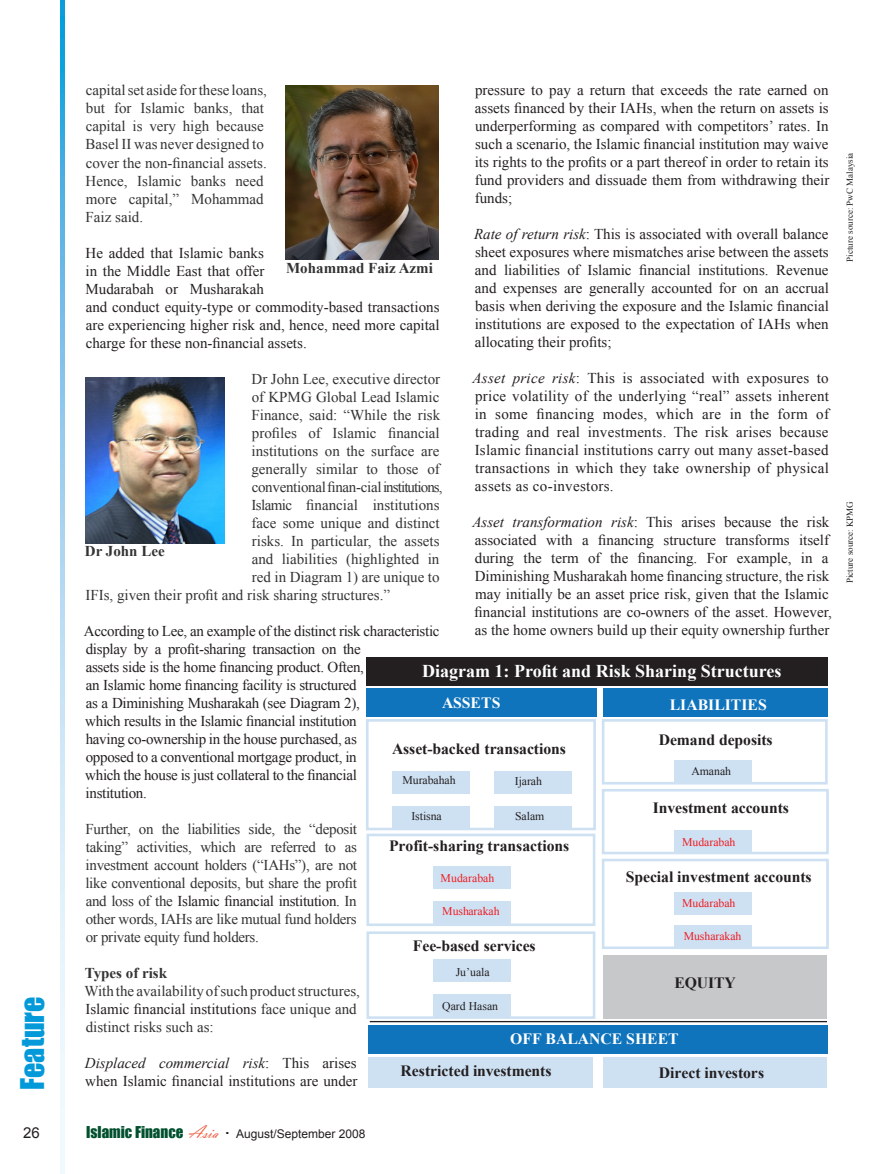
<style>
.page{position:relative;width:872px;height:1174px;background:#fff}
.page>*{position:absolute;margin:0;border:0;box-sizing:border-box;transform-origin:0 0}
.t1{font:30px "Impact";color:#049ada}
.Body_Text{font:700 18px "Times New Roman";color:#fff}
.t2{font:700 15.75px "Times New Roman";letter-spacing:-.005em;color:#231f20}
.t3{font:700 15.75px "Times New Roman";color:#fff}
.Body_Text-2{font:15px/18px "Times New Roman";color:#231f20}
.Body_Text-3{font:15px/18px "Times New Roman";color:#333}
.Body_Text-4{font:15px/18px "Times New Roman";letter-spacing:-.02em;color:#231f20}
.Body_Text-5{font:700 15px "Times New Roman";color:#333}
.Body_Text-6{font:15px "Times New Roman";letter-spacing:-.02em;color:#333}
.t4{font:15px "Arial";color:#231f20}
.t5{font:12px "Arial";color:#231f20}
.t6{font:11.85px "Times New Roman";letter-spacing:-.005em;color:#231f20}
.t7{font:11.85px "Times New Roman";letter-spacing:-.005em;color:#ee1d23}
.t8{font:9px "Times New Roman";color:#231f20}
.s1{font-style:italic}
.s2{color:#231f20}
.s3{font-family:"Impact";font-size:15px;color:#00502e}
.s4{font-family:"Vladimir Script";font-size:18px;color:#ef5032}
</style>
<div class="page">
<svg style="left:60px;top:0;width:5px;height:1174px;background:#a1d4f0"></svg>
<svg style="left:366px;top:719px;width:230px;height:300px"></svg>
<div style="left:366px;top:688px;width:230px;height:28px;background:#1074bc"></div>
<div style="left:603px;top:688px;width:225px;height:28px;background:#1074bc"></div>
<div style="left:603px;top:1057px;width:224px;height:31px;background:#cee1f3"></div>
<div style="left:368px;top:1057px;width:224px;height:31px;background:#cee1f3"></div>
<svg style="left:602px;top:719px;width:227px;height:230px"></svg>
<div style="left:603px;top:954px;width:224px;height:64px;background:#c7c8ca"></div>
<div style="left:422px;top:958px;width:103px;height:23px;background:#fff"></div>
<div style="left:422px;top:985px;width:103px;height:23px;background:#fff"></div>
<div style="left:423px;top:865px;width:103px;height:23px;background:#fff"></div>
<div style="left:423px;top:892px;width:103px;height:23px;background:#fff"></div>
<div style="left:392px;top:771px;width:78px;height:23px;background:#cee1f3"></div>
<div style="left:674px;top:760px;width:77px;height:23px;background:#cee1f3"></div>
<div style="left:674px;top:830px;width:77px;height:23px;background:#cee1f3"></div>
<div style="left:674px;top:892px;width:77px;height:23px;background:#cee1f3"></div>
<div style="left:674px;top:925px;width:77px;height:22px;background:#cee1f3"></div>
<div style="left:392px;top:805px;width:78px;height:23px;background:#cee1f3"></div>
<div style="left:433px;top:866px;width:78px;height:23px;background:#cee1f3"></div>
<div style="left:433px;top:901px;width:78px;height:23px;background:#cee1f3"></div>
<div style="left:433px;top:959px;width:78px;height:23px;background:#cee1f3"></div>
<div style="left:433px;top:994px;width:78px;height:23px;background:#cee1f3"></div>
<div style="left:494px;top:771px;width:78px;height:23px;background:#cee1f3"></div>
<div style="left:494px;top:805px;width:78px;height:23px;background:#cee1f3"></div>
<div style="left:368px;top:1025px;width:459px;height:29px;background:#1074bc"></div>
<hr style="left:370px;top:1021px;width:457px;height:1px;background:#231f20">
<img style="left:286px;top:85px;width:153px;height:174px">
<img style="left:86px;top:377px;width:138px;height:166px">
<div style="left:366px;top:657px;width:462px;height:29px;background:#231f20"></div>
<p class="t1" style="left:9px;top:1089px;width:95px;rotate:-90deg">Feature</p>
<p class="Body_Text-2" style="left:474px;top:80px;width:356px;text-align:justify">pressure to pay a return that exceeds the rate earned on assets financed by their IAHs, when the return on assets is underperforming as compared with competitors’ rates. In such a scenario, the Islamic financial institution may waive its rights to the profits or a part thereof in order to retain its fund providers and dissuade them from withdrawing their funds;</p>
<p class="Body_Text-2" style="left:474px;top:224px;width:356px;text-align:justify"><span class="s1">Rate of return risk</span>: This is associated with overall balance sheet exposures where mismatches arise between the assets and liabilities of Islamic financial institutions. Revenue and expenses are generally accounted for on an accrual basis when deriving the exposure and the Islamic financial institutions are exposed to the expectation of IAHs when allocating their profits;</p>
<p class="Body_Text-2" style="left:472px;top:368px;width:358px;text-align:justify"><span class="s1">Asset price risk</span>: This is associated with exposures to price volatility of the underlying “real” assets inherent in some financing modes, which are in the form of trading and real investments. The risk arises because Islamic financial institutions carry out many asset-based transactions in which they take ownership of physical assets as co-investors.</p>
<p class="Body_Text-2" style="left:472px;top:512px;width:361px"><span class="s1">Asset transformation risk</span>: This arises because the risk associated with a financing structure transforms itself during the term of the financing. For example, in a Diminishing Musharakah home financing structure, the risk may initially be an asset price risk, given that the Islamic financial institutions are co-owners of the asset. However, as the home owners build up their equity ownership further</p>
<p class="Body_Text" style="left:422px;top:658px;width:361px">Diagram 1: Profit and Risk Sharing Structures</p>
<p class="Body_Text-3" style="left:86px;top:81px;width:183px">capital set aside for these loans, but for Islamic banks, that capital is very high because<br>Basel II was never designed to cover the non-financial assets.<br>Hence, Islamic banks need more capital,” Mohammad<br>Faiz said.</p>
<p class="Body_Text-2" style="left:86px;top:243px;width:355px">He added that Islamic banks<br>in the Middle East that offer<br>Mudarabah or Musharakah<br>and conduct equity-type or commodity-based transactions are experiencing higher risk and, hence, need more capital charge for these non-financial assets.</p>
<p class="Body_Text-3" style="left:251px;top:369px;width:190px">Dr John Lee, executive director</p>
<p class="Body_Text-3" style="left:252px;top:387px;width:189px">of KPMG Global Lead Islamic</p>
<p class="Body_Text-3" style="left:251px;top:405px;width:190px">Finance, said: “While the risk</p>
<p class="Body_Text-3" style="left:252px;top:423px;width:189px">profiles of Islamic financial</p>
<p class="Body_Text-3" style="left:252px;top:441px;width:189px">institutions on the surface are</p>
<p class="Body_Text-3" style="left:251px;top:459px;width:190px">generally similar to those of</p>
<p class="Body_Text-6" style="left:252px;top:476px;width:192px">conventional finan-cial institutions,</p>
<p class="Body_Text-3" style="left:251px;top:495px;width:189px">Islamic financial institutions</p>
<p class="Body_Text-3" style="left:251px;top:513px;width:190px">face some unique and distinct</p>
<p class="Body_Text-3" style="left:252px;top:531px;width:189px">risks. In particular, the assets</p>
<p class="Body_Text-3" style="left:252px;top:549px;width:189px">and liabilities (highlighted in</p>
<p class="Body_Text-3" style="left:252px;top:567px;width:189px">red in Diagram 1) are unique to</p>
<p class="Body_Text-3" style="left:85px;top:585px;width:306px">IFIs, given their profit and risk sharing structures.”</p>
<p class="Body_Text-4" style="left:84px;top:621px;width:357px">According to Lee, an example of the distinct risk characteristic display by a profit-sharing transaction on the<br>assets side is the home financing product. Often,<br>an Islamic home financing facility is structured<br>as a Diminishing Musharakah (see Diagram 2),<br>which results in the Islamic financial institution<br>having co-ownership in the house purchased, as<br>opposed to a conventional mortgage product, in<br>which the house is just collateral to the financial<br>institution.</p>
<p class="Body_Text-3" style="left:85px;top:819px;width:273px;text-align:justify">Further, on the liabilities side, the “deposit taking” activities, which are referred to as investment account holders (“IAHs”), are not like conventional deposits, but share the profit and loss of the <span class="s2">Islamic financial institution</span>. In other words, IAHs are like mutual fund holders or private equity fund holders.</p>
<p class="Body_Text-5" style="left:85px;top:962px;width:84px">Types of risk</p>
<p class="Body_Text-3" style="left:84px;top:981px;width:277px">With the availability of such product structures,<br><span class="s2">Islamic financial institutions</span> face unique and distinct risks such as:</p>
<p class="Body_Text-2" style="left:85px;top:1053px;width:274px"><span class="s1">Displaced commercial risk</span>: This arises when Islamic financial institutions are under</p>
<p class="Body_Text-5" style="left:286px;top:258px;width:148px">Mohammad Faiz Azmi</p>
<p class="Body_Text-5" style="left:85px;top:541px;width:81px">Dr John Lee</p>
<p class="t3" style="left:442px;top:691px;width:60px">ASSETS</p>
<p class="t2" style="left:392px;top:738px;width:175px">Asset-backed transactions</p>
<p class="t6" style="left:402px;top:772px;width:55px">Murabahah</p>
<p class="t6" style="left:515px;top:772px;width:29px">Ijarah</p>
<p class="t6" style="left:411px;top:808px;width:32px">Istisna</p>
<p class="t6" style="left:515px;top:808px;width:31px">Salam</p>
<p class="t2" style="left:389px;top:835px;width:182px">Profit-sharing transactions</p>
<p class="t3" style="left:670px;top:693px;width:98px">LIABILITIES</p>
<p class="t2" style="left:659px;top:728px;width:115px">Demand deposits</p>
<p class="t6" style="left:691px;top:763px;width:41px">Amanah</p>
<p class="t2" style="left:653px;top:797px;width:138px">Investment accounts</p>
<p class="t7" style="left:682px;top:834px;width:55px">Mudarabah</p>
<p class="t2" style="left:626px;top:865px;width:187px">Special investment accounts</p>
<p class="t7" style="left:682px;top:895px;width:55px">Mudarabah</p>
<p class="t7" style="left:683px;top:928px;width:59px">Musharakah</p>
<p class="t2" style="left:674px;top:971px;width:63px">EQUITY</p>
<p class="t7" style="left:440px;top:870px;width:55px">Mudarabah</p>
<p class="t7" style="left:442px;top:903px;width:59px">Musharakah</p>
<p class="t2" style="left:413px;top:934px;width:124px">Fee-based services</p>
<p class="t6" style="left:456px;top:963px;width:36px">Ju’uala</p>
<p class="t6" style="left:442px;top:998px;width:58px">Qard Hasan</p>
<p class="t3" style="left:510px;top:1027px;width:170px">OFF BALANCE SHEET</p>
<p class="t2" style="left:401px;top:1059px;width:152px">Restricted investments</p>
<p class="t2" style="left:659px;top:1061px;width:107px">Direct investors</p>
<p class="t4" style="left:23px;top:1123px;width:18px">26</p>
<p class="t5" style="left:86px;top:1126px;width:281px"><span class="s3">Islamic Finance</span> <span class="s4">Asia</span> <sup>.</sup> August/September 2008</p>
<p class="t8" style="left:843px;top:262px;width:110px;rotate:-90deg">Picture source: PwC Malaysia</p>
<p class="t8" style="left:843px;top:583px;width:83px;rotate:-90deg">Picture source: KPMG</p>
</div>
